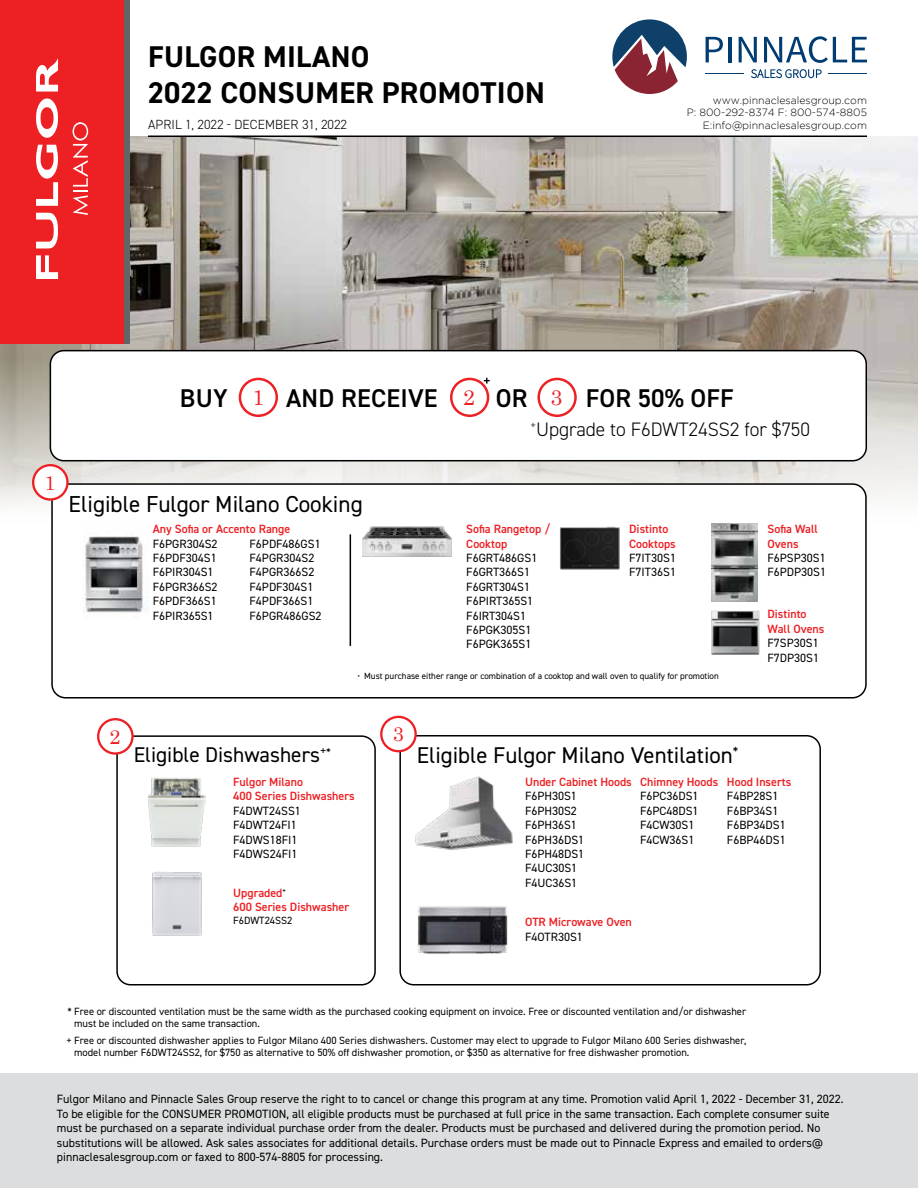
<style>
.page{position:relative;width:918px;height:1188px;background:#fff}
.page>*{position:absolute;margin:0;border:0;box-sizing:border-box;transform-origin:0 0}
.t1{font:700 30px "DIN2014";letter-spacing:.01em;color:#000}
.t2{font:600 25.8px "DIN2014";letter-spacing:.01em;color:#000}
.t3{font:23.1px "DIN2014";color:#000}
.t4{font:22.8px "DIN2014";color:#000}
.t5{font:21.45px "Century";color:#ed2024}
.t6{font:21.3px "DIN2014";color:#000}
.t7{font:19.95px "Century";color:#ed2024}
.t8{font:300 19.5px "DIN2014";color:#000}
.t9{font:300 13.35px "DIN2014";letter-spacing:.01em;color:#000}
.t10{font:12px/14.4px "DIN2014";color:#000}
.t11{font:600 12px/14.4px "DIN2014";color:#ed2024}
.t12{font:10.5px "DIN2014";color:#000}
.t13{font:300 10.5px "Gotham";color:#000}
.t14{font:9px "DIN2014";color:#000}
</style>
<div class="page">
<img style="left:0;top:136px;width:918px;height:368px">
<div style="left:0;top:1074px;width:918px;height:114px;background:#dcddde"></div>
<svg style="left:706px;top:37px;width:17px;height:25px"></svg>
<hr style="left:728px;top:37px;width:3px;height:25px;background:#003b71">
<svg style="left:739px;top:37px;width:18px;height:25px"></svg>
<svg style="left:764px;top:36px;width:103px;height:27px"></svg>
<svg style="left:751px;top:69px;width:71px;height:9px"></svg>
<hr style="left:829px;top:74px;width:38px;height:1px;background:#003b71">
<hr style="left:706px;top:74px;width:38px;height:1px;background:#003b71">
<svg style="left:612px;top:19px;width:75px;height:75px"></svg>
<div style="left:0;top:0;width:129px;height:343px;background:linear-gradient(to bottom,#636466,#636466)"></div>
<div style="left:0;top:0;width:123px;height:343px;background:#ed2024"></div>
<svg style="left:73px;top:122px;width:15px;height:93px"></svg>
<svg style="left:36px;top:213px;width:22px;height:35px"></svg>
<svg style="left:36px;top:255px;width:22px;height:24px"></svg>
<svg style="left:36px;top:58px;width:22px;height:34px"></svg>
<svg style="left:36px;top:145px;width:22px;height:61px"></svg>
<svg style="left:36px;top:98px;width:22px;height:40px"></svg>
<hr style="left:148px;top:136px;width:719px;height:1px;background:#000">
<div style="left:50px;top:351px;width:816px;height:110px;background:#fff;border-radius:14px"></div>
<div style="left:50px;top:350px;width:817px;height:111px;border:2px solid #000;border-radius:14px"></div>
<div style="left:52px;top:484px;width:814px;height:214px;background:#fff;border-radius:14px"></div>
<div style="left:51px;top:483px;width:816px;height:216px;border:2px solid #000;border-radius:14px"></div>
<div style="left:399px;top:735px;width:422px;height:251px;border:2px solid #000;border-radius:14px"></div>
<div style="left:116px;top:735px;width:260px;height:250px;border:2px solid #000;border-radius:14px"></div>
<img style="left:85px;top:535px;width:63px;height:78px">
<img style="left:363px;top:526px;width:88px;height:30px">
<img style="left:712px;top:524px;width:46px;height:77px">
<img style="left:711px;top:610px;width:48px;height:45px">
<img style="left:148px;top:777px;width:57px;height:70px">
<img style="left:152px;top:872px;width:50px;height:64px">
<img style="left:559px;top:526px;width:61px;height:44px">
<img style="left:415px;top:776px;width:98px;height:75px">
<img style="left:418px;top:906px;width:90px;height:48px">
<hr style="left:350px;top:534px;width:1px;height:112px;background:#000">
<div style="left:33px;top:465px;width:34px;height:35px;background:#fff;border-radius:50%"></div>
<div style="left:32px;top:464px;width:37px;height:37px;border:2px solid #ed2024;border-radius:50%"></div>
<div style="left:381px;top:717px;width:35px;height:34px;background:#fff;border-radius:50%"></div>
<div style="left:380px;top:716px;width:37px;height:36px;border:2px solid #ed2024;border-radius:50%"></div>
<div style="left:98px;top:719px;width:35px;height:35px;background:#fff;border-radius:50%"></div>
<div style="left:97px;top:718px;width:37px;height:37px;border:2px solid #ed2024;border-radius:50%"></div>
<div style="left:239px;top:378px;width:39px;height:39px;border:2px solid #ed2024;border-radius:50%"></div>
<div style="left:537px;top:378px;width:40px;height:39px;border:2px solid #ed2024;border-radius:50%"></div>
<svg style="left:484px;top:378px;width:6px;height:6px"></svg>
<div style="left:450px;top:378px;width:39px;height:39px;border:2px solid #ed2024;border-radius:50%"></div>
<p class="t1" style="left:148px;top:36px;width:223px">FULGOR MILANO</p>
<p class="t1" style="left:148px;top:72px;width:398px">2022 CONSUMER PROMOTION</p>
<p class="t9" style="left:148px;top:116px;width:201px">APRIL 1, 2022 - DECEMBER 31, 2022</p>
<p class="t13" style="left:713px;top:94px;width:156px">www.pinnaclesalesgroup.com</p>
<p class="t13" style="left:687px;top:107px;width:182px">P: 800-292-8374 F: 800-574-8805</p>
<p class="t13" style="left:703px;top:120px;width:166px">E:info@pinnaclesalesgroup.com</p>
<p class="t7" style="left:45px;top:466px;width:13px">1</p>
<p class="t2" style="left:180px;top:381px;width:49px">BUY</p>
<p class="t2" style="left:286px;top:381px;width:153px">AND RECEIVE</p>
<p class="t2" style="left:496px;top:381px;width:33px">OR</p>
<p class="t2" style="left:586px;top:381px;width:150px">FOR 50% OFF</p>
<p class="t8" style="left:530px;top:417px;width:281px"><sup>+</sup>Upgrade to F6DWT24SS2 for $750</p>
<p class="t5" style="left:253px;top:380px;width:13px">1</p>
<p class="t5" style="left:463px;top:380px;width:13px">2</p>
<p class="t5" style="left:550px;top:380px;width:13px">3</p>
<p class="t3" style="left:69px;top:489px;width:296px">Eligible Fulgor Milano Cooking</p>
<p class="t11" style="left:153px;top:522px;width:139px">Any Sofia or Accento Range</p>
<p class="t10" style="left:153px;top:536px;width:66px">F6PGR304S2</p>
<p class="t10" style="left:153px;top:550px;width:65px">F6PDF304S1</p>
<p class="t10" style="left:153px;top:565px;width:62px">F6PIR304S1</p>
<p class="t10" style="left:153px;top:579px;width:66px">F6PGR366S2</p>
<p class="t10" style="left:153px;top:594px;width:65px">F6PDF366S1</p>
<p class="t10" style="left:153px;top:608px;width:62px">F6PIR365S1</p>
<p class="t10" style="left:250px;top:536px;width:73px">F6PDF486GS1</p>
<p class="t10" style="left:250px;top:550px;width:66px">F4PGR304S2</p>
<p class="t10" style="left:250px;top:565px;width:66px">F4PGR366S2</p>
<p class="t10" style="left:250px;top:579px;width:65px">F4PDF304S1</p>
<p class="t10" style="left:250px;top:594px;width:65px">F4PDF366S1</p>
<p class="t10" style="left:250px;top:608px;width:74px">F6PGR486GS2</p>
<p class="t11" style="left:466px;top:522px;width:85px">Sofia Rangetop /<br>Cooktop</p>
<p class="t10" style="left:466px;top:550px;width:73px">F6GRT486GS1</p>
<p class="t10" style="left:466px;top:565px;width:65px">F6GRT366S1<br>F6GRT304S1</p>
<p class="t10" style="left:466px;top:594px;width:68px">F6PIRT365S1<br>F6IRT304S1</p>
<p class="t10" style="left:466px;top:622px;width:67px">F6PGK305S1</p>
<p class="t10" style="left:466px;top:637px;width:67px">F6PGK365S1</p>
<p class="t11" style="left:629px;top:522px;width:48px">Distinto<br>Cooktops</p>
<p class="t10" style="left:629px;top:550px;width:48px">F7IT30S1</p>
<p class="t10" style="left:629px;top:565px;width:48px">F7IT36S1</p>
<p class="t14" style="left:357px;top:670px;width:363px">• Must purchase either range or combination of a cooktop and wall oven to qualify for promotion</p>
<p class="t11" style="left:768px;top:522px;width:52px">Sofia Wall<br>Ovens</p>
<p class="t10" style="left:768px;top:550px;width:60px">F6PSP30S1</p>
<p class="t10" style="left:768px;top:565px;width:60px">F6PDP30S1</p>
<p class="t11" style="left:768px;top:607px;width:58px">Distinto<br>Wall Ovens</p>
<p class="t10" style="left:768px;top:636px;width:53px">F7SP30S1</p>
<p class="t10" style="left:768px;top:650px;width:53px">F7DP30S1</p>
<p class="t7" style="left:110px;top:720px;width:13px">2</p>
<p class="t7" style="left:393px;top:717px;width:13px">3</p>
<p class="t6" style="left:134px;top:742px;width:199px">Eligible Dishwashers<sup>+</sup><sup>*</sup></p>
<p class="t4" style="left:417px;top:741px;width:323px">Eligible Fulgor Milano Ventilation<sup>*</sup></p>
<p class="t11" style="left:233px;top:774px;width:123px">Fulgor Milano<br>400 Series Dishwashers</p>
<p class="t10" style="left:233px;top:803px;width:69px">F4DWT24SS1<br>F4DWT24FI1</p>
<p class="t10" style="left:233px;top:832px;width:66px">F4DWS18FI1<br>F4DWS24FI1</p>
<p class="t11" style="left:233px;top:885px;width:118px">Upgraded<sup>+<br></sup>600 Series Dishwasher</p>
<p class="t12" style="left:233px;top:914px;width:61px">F6DWT24SS2</p>
<p class="t11" style="left:525px;top:774px;width:108px">Under Cabinet Hoods</p>
<p class="t10" style="left:525px;top:789px;width:53px">F6PH30S1</p>
<p class="t10" style="left:525px;top:803px;width:53px">F6PH30S2</p>
<p class="t10" style="left:525px;top:818px;width:53px">F6PH36S1</p>
<p class="t10" style="left:525px;top:832px;width:61px">F6PH36DS1</p>
<p class="t10" style="left:525px;top:846px;width:61px">F6PH48DS1</p>
<p class="t10" style="left:525px;top:861px;width:54px">F4UC30S1</p>
<p class="t10" style="left:525px;top:875px;width:54px">F4UC36S1</p>
<p class="t11" style="left:640px;top:774px;width:80px">Chimney Hoods</p>
<p class="t10" style="left:640px;top:789px;width:60px">F6PC36DS1</p>
<p class="t10" style="left:640px;top:803px;width:60px">F6PC48DS1</p>
<p class="t10" style="left:640px;top:818px;width:56px">F4CW30S1</p>
<p class="t10" style="left:640px;top:832px;width:56px">F4CW36S1</p>
<p class="t11" style="left:727px;top:774px;width:66px">Hood Inserts</p>
<p class="t10" style="left:727px;top:789px;width:53px">F4BP28S1</p>
<p class="t10" style="left:727px;top:803px;width:53px">F6BP34S1</p>
<p class="t10" style="left:727px;top:818px;width:60px">F6BP34DS1</p>
<p class="t10" style="left:727px;top:832px;width:60px">F6BP46DS1</p>
<p class="t11" style="left:525px;top:915px;width:108px">OTR Microwave Oven</p>
<p class="t10" style="left:525px;top:929px;width:59px">F4OTR30S1</p>
<p class="t12" style="left:67px;top:1005px;width:680px">* Free or discounted ventilation must be the same width as the purchased cooking equipment on invoice. Free or discounted ventilation and/or dishwasher</p>
<p class="t12" style="left:74px;top:1017px;width:187px">must be included on the same transaction.</p>
<p class="t12" style="left:67px;top:1033px;width:681px">+ Free or discounted dishwasher applies to Fulgor Milano 400 Series dishwashers. Customer may elect to upgrade to Fulgor Milano 600 Series dishwasher,</p>
<p class="t12" style="left:74px;top:1046px;width:617px">model number F6DWT24SS2, for $750 as alternative to 50% off dishwasher promotion, or $350 as alternative for free dishwasher promotion.</p>
<p class="t10" style="left:57px;top:1092px;width:788px">Fulgor Milano and Pinnacle Sales Group reserve the right to to cancel or change this program at any time. Promotion valid April 1, 2022 - December 31, 2022.<br>To be eligible for the CONSUMER PROMOTION, all eligible products must be purchased at full price in the same transaction. Each complete consumer suite must be purchased on a separate individual purchase order from the dealer. Products must be purchased and delivered during the promotion period. No substitutions will be allowed. Ask sales associates for additional details. Purchase orders must be made out to Pinnacle Express and emailed to orders@ pinnaclesalesgroup.com or faxed to 800-574-8805 for processing.</p>
</div>
